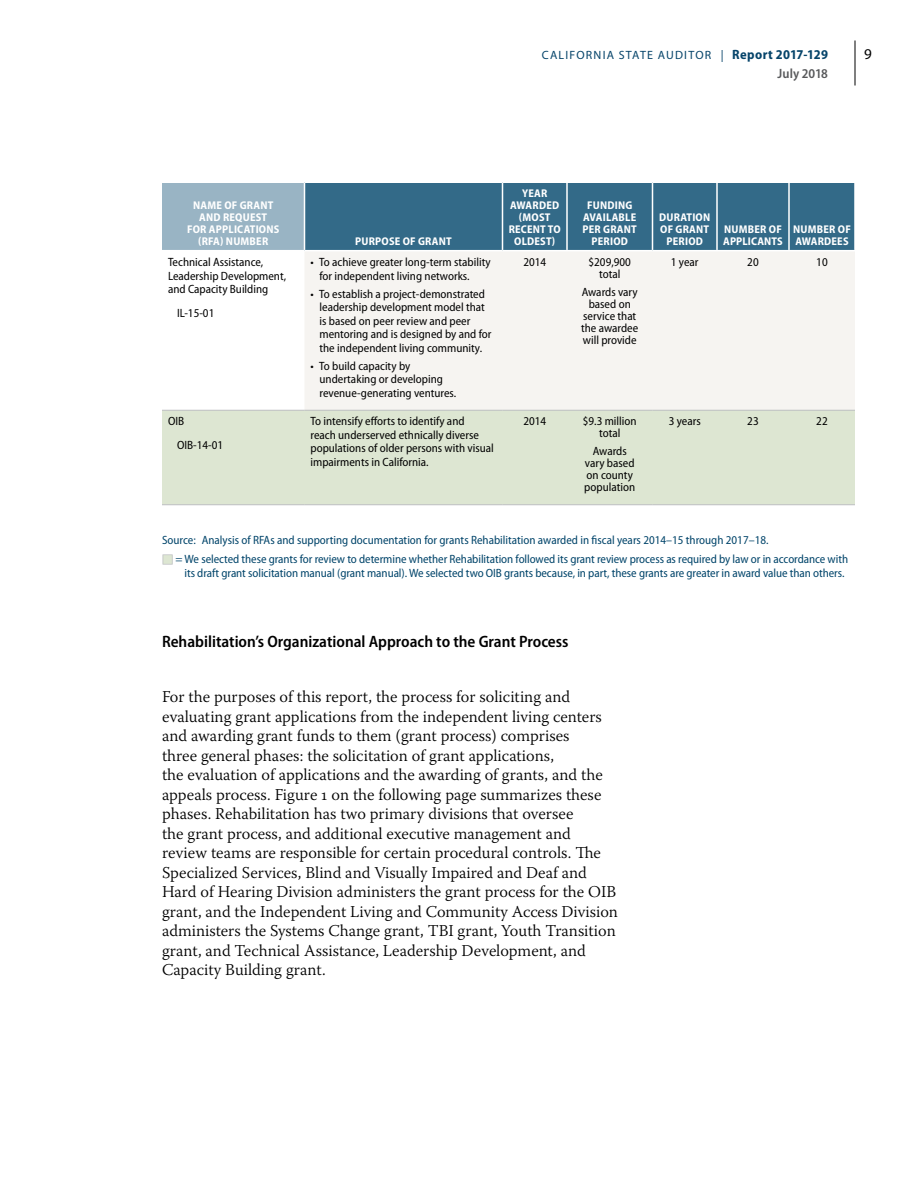
<style>
.page{position:relative;width:918px;height:1188px;background:#fff}
.page>*{position:absolute;margin:0;border:0;box-sizing:border-box;transform-origin:0 0}
.body_text{font:300 16.5px/19.5px "Warnock Pro";color:#000}
.head1__body_text{font:600 semi-condensed 16.5px "Myriad Pro";color:#000}
.t1{font:15px "Myriad Pro";color:#000}
.t2{font:600 semi-condensed 13.5px "Myriad Pro";color:#58595b}
.table_text{font:semi-condensed 12px/13.5px "Myriad Pro";color:#000}
.graphic_source_notes{font:semi-condensed 12px/13.5px "Myriad Pro";letter-spacing:-.005em;color:#00446a}
.t3{font:12px "Myriad Pro";letter-spacing:.1em;color:#06446a}
.table_heads{font:700 semi-condensed 11.25px/12px "Myriad Pro";letter-spacing:.02em;color:#fff;text-align:center}
.s1{font-weight:700;font-stretch:semi-condensed;font-size:13.5px}
.s2{color:#dde6d2}
</style>
<div class="page">
<hr style="left:855px;top:40px;width:1px;height:46px;background:#000">
<div style="left:162px;top:182px;width:142px;height:69px;background:#99b4c4"></div>
<div style="left:305px;top:183px;width:549px;height:67px;background:#336a88"></div>
<div style="left:304px;top:252px;width:551px;height:158px;background:#f6f4f1"></div>
<div style="left:162px;top:411px;width:693px;height:93px;background:#dde6d2"></div>
<hr style="left:162px;top:410px;width:142px;height:1px;background:#bcbec0">
<hr style="left:162px;top:504px;width:142px;height:1px;background:#bcbec0">
<hr style="left:502px;top:410px;width:65px;height:1px;background:#bcbec0">
<hr style="left:652px;top:410px;width:65px;height:1px;background:#bcbec0">
<hr style="left:789px;top:410px;width:66px;height:1px;background:#bcbec0">
<hr style="left:304px;top:504px;width:198px;height:1px;background:#bcbec0">
<hr style="left:502px;top:504px;width:65px;height:1px;background:#bcbec0">
<hr style="left:567px;top:504px;width:85px;height:1px;background:#bcbec0">
<hr style="left:652px;top:504px;width:65px;height:1px;background:#bcbec0">
<hr style="left:717px;top:504px;width:72px;height:1px;background:#bcbec0">
<hr style="left:789px;top:504px;width:66px;height:1px;background:#bcbec0">
<hr style="left:304px;top:410px;width:198px;height:1px;background:#bcbec0">
<hr style="left:567px;top:410px;width:85px;height:1px;background:#bcbec0">
<hr style="left:717px;top:410px;width:72px;height:1px;background:#bcbec0">
<hr style="left:502px;top:183px;width:1px;height:67px;background:#fff">
<hr style="left:566px;top:183px;width:2px;height:67px;background:#fff">
<hr style="left:652px;top:183px;width:1px;height:67px;background:#fff">
<hr style="left:716px;top:183px;width:2px;height:67px;background:#fff">
<hr style="left:788px;top:183px;width:2px;height:67px;background:#fff">
<hr style="left:162px;top:182px;width:142px;height:1px;background:#fff">
<hr style="left:162px;top:250px;width:142px;height:1px;background:#fff">
<div style="left:163px;top:554px;width:10px;height:11px;border:2px solid #bcbec0"></div>
<p class="t3" style="left:542px;top:48px;width:288px">CALIFORNIA STATE AUDITOR | <span class="s1">Report 2017-129</span></p>
<p class="t1" style="left:864px;top:45px;width:9px">9</p>
<p class="t2" style="left:778px;top:66px;width:52px">July 2018</p>
<p class="table_heads" style="left:187px;top:199px;width:94px">NAME OF GRANT<br>AND REQUEST<br>FOR APPLICATIONS (RFA) NUMBER</p>
<p class="table_text" style="left:168px;top:256px;width:120px">Technical Assistance,<br>Leadership Development, and Capacity Building</p>
<p class="table_text" style="left:177px;top:307px;width:39px">IL-15-01</p>
<p class="table_text" style="left:168px;top:415px;width:18px">OIB</p>
<p class="table_text" style="left:177px;top:439px;width:48px">OIB-14-01</p>
<p class="table_heads" style="left:355px;top:235px;width:98px">PURPOSE OF GRANT</p>
<p class="table_text" style="left:320px;top:256px;width:173px;text-indent:-9px">• To achieve greater long-term stability for independent living networks.</p>
<p class="table_text" style="left:320px;top:287px;width:174px;text-indent:-9px">• To establish a project-demonstrated leadership development model that is based on peer review and peer mentoring and is designed by and for the independent living community.</p>
<p class="table_text" style="left:320px;top:359px;width:138px;text-indent:-9px">• To build capacity by undertaking or developing revenue‑generating ventures.</p>
<p class="table_heads" style="left:510px;top:187px;width:51px">YEAR<br>AWARDED</p>
<p class="table_heads" style="left:509px;top:211px;width:54px">(MOST<br>RECENT TO<br>OLDEST)</p>
<p class="table_heads" style="left:583px;top:199px;width:56px">FUNDING<br>AVAILABLE<br>PER GRANT<br>PERIOD</p>
<p class="table_heads" style="left:659px;top:211px;width:53px">DURATION<br>OF GRANT<br>PERIOD</p>
<p class="table_heads" style="left:723px;top:223px;width:61px;text-align:left">NUMBER OF<br>APPLICANTS</p>
<p class="table_heads" style="left:793px;top:223px;width:59px;text-align:left">NUMBER OF<br>AWARDEES</p>
<p class="table_text" style="left:523px;top:256px;width:24px">2014</p>
<p class="table_text" style="left:589px;top:256px;width:44px;line-height:12px;text-align:center">$209,900 total</p>
<p class="table_text" style="left:581px;top:286px;width:59px;line-height:12px;text-align:center">Awards vary based on service that the awardee will provide</p>
<p class="table_text" style="left:671px;top:256px;width:29px">1 year</p>
<p class="table_text" style="left:747px;top:256px;width:13px">20</p>
<p class="table_text" style="left:816px;top:256px;width:13px">10</p>
<p class="table_text" style="left:310px;top:415px;width:185px">To intensify efforts to identify and<br>reach underserved ethnically diverse populations of older persons with visual impairments in California.</p>
<p class="table_text" style="left:523px;top:415px;width:24px">2014</p>
<p class="table_text" style="left:583px;top:415px;width:55px;line-height:12px;text-align:center">$9.3 million total</p>
<p class="table_text" style="left:584px;top:445px;width:52px;line-height:12px;text-align:center">Awards vary based on county population</p>
<p class="table_text" style="left:669px;top:415px;width:34px">3 years</p>
<p class="table_text" style="left:747px;top:415px;width:13px">23</p>
<p class="table_text" style="left:816px;top:415px;width:13px">22</p>
<p class="graphic_source_notes" style="left:162px;top:533px;width:608px">Source: Analysis of RFAs and supporting documentation for grants Rehabilitation awarded in fiscal years 2014–15 through 2017–18.</p>
<p class="graphic_source_notes" style="left:184px;top:553px;width:665px;text-indent:-22px"><span class="s2">■</span> = We selected these grants for review to determine whether Rehabilitation followed its grant review process as required by law or in accordance with its draft grant solicitation manual (grant manual). We selected two OIB grants because, in part, these grants are greater in award value than others.</p>
<p class="head1__body_text" style="left:162px;top:633px;width:408px">Rehabilitation’s Organizational Approach to the Grant Process</p>
<p class="body_text" style="left:162px;top:687px;width:458px">For the purposes of this report, the process for soliciting and evaluating grant applications from the independent living centers and awarding grant funds to them (grant process) comprises<br>three general phases: the solicitation of grant applications,<br>the evaluation of applications and the awarding of grants, and the appeals process. Figure 1 on the following page summarizes these phases. Rehabilitation has two primary divisions that oversee<br>the grant process, and additional executive management and review teams are responsible for certain procedural controls. The Specialized Services, Blind and Visually Impaired and Deaf and Hard of Hearing Division administers the grant process for the OIB grant, and the Independent Living and Community Access Division administers the Systems Change grant, TBI grant, Youth Transition grant, and Technical Assistance, Leadership Development, and Capacity Building grant.</p>
</div>
